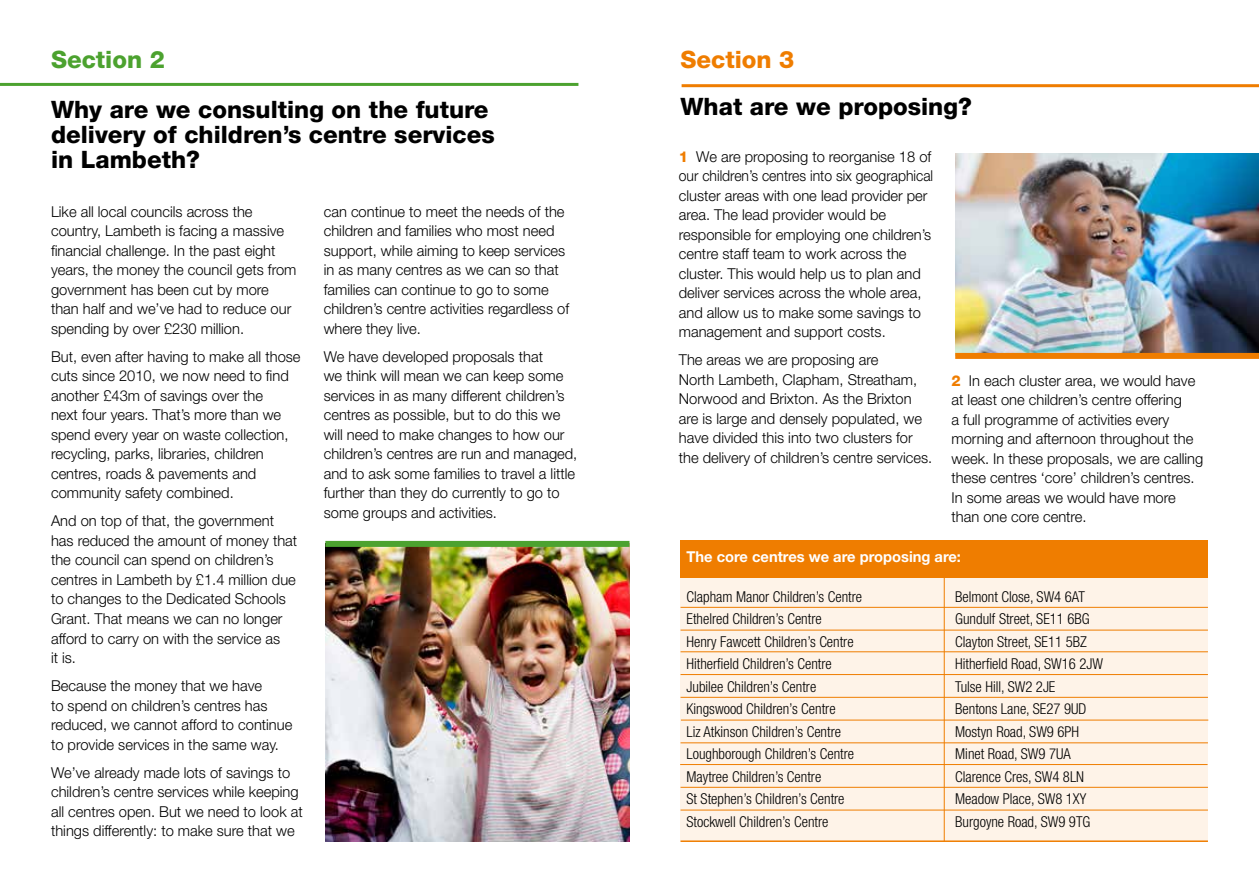
<style>
.page{position:relative;width:1259px;height:893px;background:#fff}
.page>*{position:absolute;margin:0;border:0;box-sizing:border-box;transform-origin:0 0}
.t1{font:800 24px/25.5px "Helvetica Neue LT Std";color:#000}
.t2{font:800 24px "Helvetica Neue LT Std";color:#4ca22f}
.t3{font:800 24px "Helvetica Neue LT Std";color:#ef7d00}
.t4{font:300 15px/19.5px "Helvetica Neue LT Std";color:#000}
.t5{font:300 condensed 15px/22.5px "Helvetica Neue";color:#000}
.t6{font:700 15px "Helvetica Neue LT Std";color:#fff}
.s1{font-weight:800;color:#ef7d00}
</style>
<div class="page">
<div style="left:680px;top:540px;width:528px;height:55px;background:#ef7d00"></div>
<div style="left:680px;top:579px;width:528px;height:263px;background:#fef3e8"></div>
<hr style="left:0;top:83px;width:578px;height:3px;background:#4ca22f">
<img style="left:325px;top:547px;width:304px;height:295px">
<hr style="left:681px;top:84px;width:578px;height:3px;background:#ef7d00">
<div style="left:325px;top:541px;width:304px;height:6px;background:#4ca22f"></div>
<hr style="left:680px;top:607px;width:528px;height:1px;background:#ef7d00">
<hr style="left:680px;top:630px;width:528px;height:1px;background:#ef7d00">
<hr style="left:680px;top:840px;width:528px;height:2px;background:#ef7d00">
<hr style="left:944px;top:577px;width:1px;height:264px;background:#ef7d00">
<img style="left:955px;top:153px;width:304px;height:200px">
<div style="left:955px;top:353px;width:304px;height:6px;background:#ef7d00"></div>
<hr style="left:680px;top:651px;width:528px;height:1px;background:#ef7d00">
<hr style="left:680px;top:674px;width:528px;height:1px;background:#ef7d00">
<hr style="left:680px;top:697px;width:528px;height:1px;background:#ef7d00">
<hr style="left:681px;top:720px;width:527px;height:1px;background:#ef7d00">
<hr style="left:680px;top:742px;width:528px;height:1px;background:#ef7d00">
<hr style="left:680px;top:764px;width:527px;height:1px;background:#ef7d00">
<hr style="left:680px;top:787px;width:528px;height:1px;background:#ef7d00">
<hr style="left:680px;top:810px;width:528px;height:1px;background:#ef7d00">
<h1 class="t2" style="left:51px;top:45px;width:115px">Section 2</h1>
<h1 class="t1" style="left:51px;top:96px;width:445px">Why are we consulting on the future delivery of children’s centre services in Lambeth?</h1>
<p class="t4" style="left:51px;top:202px;width:247px">Like all local councils across the country, Lambeth is facing a massive financial challenge. In the past eight years, the money the council gets from government has been cut by more than half and we’ve had to reduce our spending by over £230 million.</p>
<p class="t4" style="left:51px;top:347px;width:251px">But, even after having to make all those cuts since 2010, we now need to find another £43m of savings over the<br>next four years. That’s more than we spend every year on waste collection, recycling, parks, libraries, children centres, roads &amp; pavements and community safety combined.</p>
<p class="t4" style="left:51px;top:511px;width:248px">And on top of that, the government has reduced the amount of money that the council can spend on children’s centres in Lambeth by £1.4 million due to changes to the Dedicated Schools<br>Grant. That means we can no longer afford to carry on with the service as<br>it is.</p>
<p class="t4" style="left:51px;top:676px;width:243px">Because the money that we have<br>to spend on children’s centres has reduced, we cannot afford to continue to provide services in the same way.</p>
<p class="t4" style="left:51px;top:762px;width:253px">We’ve already made lots of savings to children’s centre services while keeping all centres open. But we need to look at things differently: to make sure that we</p>
<p class="t4" style="left:324px;top:202px;width:247px">can continue to meet the needs of the children and families who most need support, while aiming to keep services in as many centres as we can so that families can continue to go to some children’s centre activities regardless of where they live.</p>
<p class="t4" style="left:324px;top:347px;width:255px">We have developed proposals that<br>we think will mean we can keep some services in as many different children’s centres as possible, but to do this we will need to make changes to how our children’s centres are run and managed, and to ask some families to travel a little further than they do currently to go to some groups and activities.</p>
<h1 class="t3" style="left:680px;top:45px;width:115px">Section 3</h1>
<h1 class="t1" style="left:680px;top:94px;width:293px">What are we proposing?</h1>
<p class="t4" style="left:679px;top:146px;width:256px"><span class="s1">1</span> We are proposing to reorganise 18 of our children’s centres into six geographical cluster areas with one lead provider per area. The lead provider would be responsible for employing one children’s centre staff team to work across the cluster. This would help us to plan and deliver services across the whole area, and allow us to make some savings to management and support costs.</p>
<p class="t4" style="left:679px;top:350px;width:255px">The areas we are proposing are<br>North Lambeth, Clapham, Streatham, Norwood and Brixton. As the Brixton are is large and densely populated, we have divided this into two clusters for the delivery of children’s centre services.</p>
<p class="t4" style="left:951px;top:370px;width:253px"><span class="s1">2</span> In each cluster area, we would have at least one children’s centre offering<br>a full programme of activities every morning and afternoon throughout the week. In these proposals, we are calling these centres ‘core’ children’s centres.<br>In some areas we would have more than one core centre.</p>
<p class="t6" style="left:686px;top:548px;width:276px">The core centres we are proposing are:</p>
<p class="t5" style="left:686px;top:585px;width:177px">Clapham Manor Children’s Centre<br>Ethelred Children’s Centre<br>Henry Fawcett Children’s Centre<br>Hitherfield Children’s Centre<br>Jubilee Children’s Centre<br>Kingswood Children’s Centre<br>Liz Atkinson Children’s Centre<br>Loughborough Children’s Centre<br>Maytree Children’s Centre<br>St Stephen’s Children’s Centre<br>Stockwell Children’s Centre</p>
<p class="t5" style="left:955px;top:585px;width:149px">Belmont Close, SW4 6AT<br>Gundulf Street, SE11 6BG<br>Clayton Street, SE11 5BZ<br>Hitherfield Road, SW16 2JW<br>Tulse Hill, SW2 2JE<br>Bentons Lane, SE27 9UD<br>Mostyn Road, SW9 6PH<br>Minet Road, SW9 7UA<br>Clarence Cres, SW4 8LN<br>Meadow Place, SW8 1XY<br>Burgoyne Road, SW9 9TG</p>
</div>
